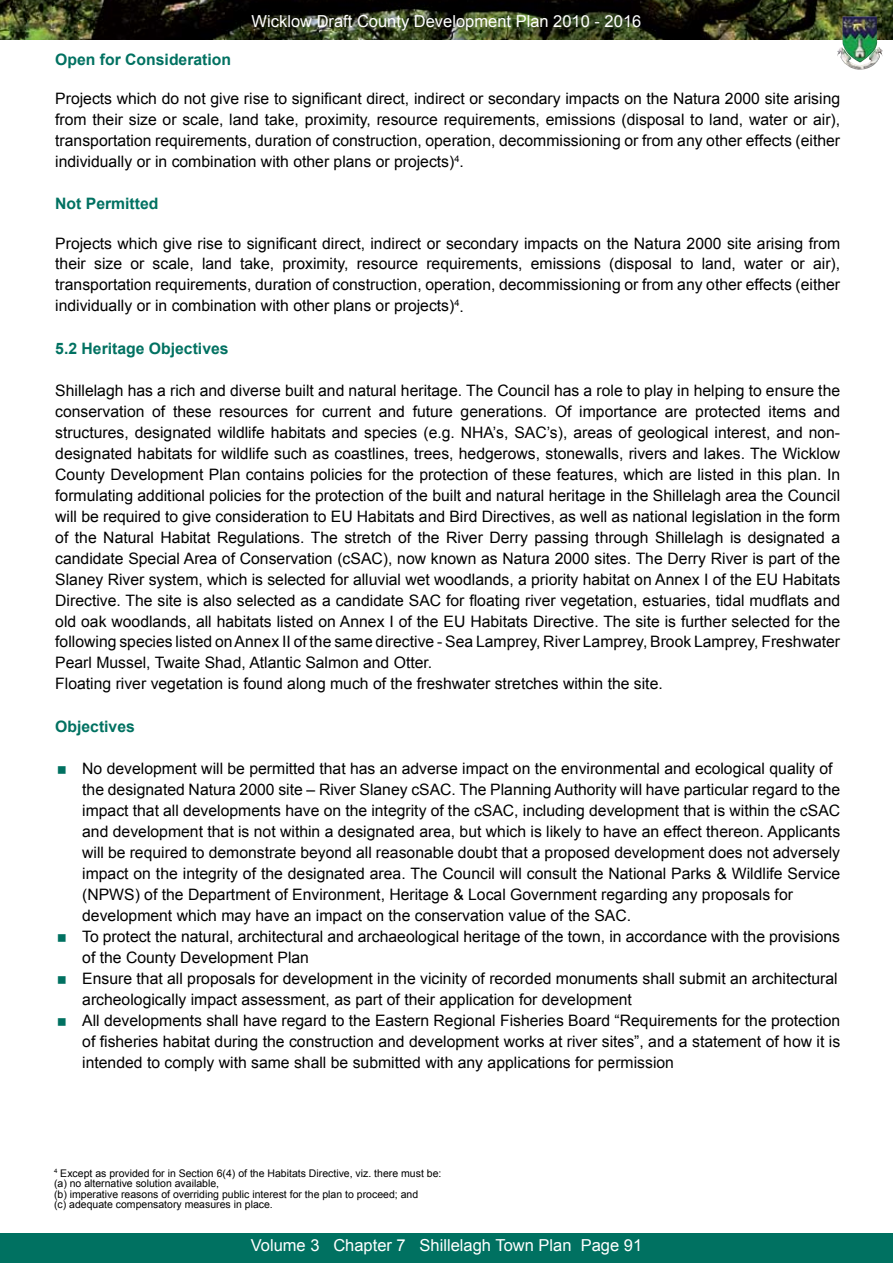
<style>
.page{position:relative;width:893px;height:1263px;background:#fff}
.page>*{position:absolute;margin:0;border:0;box-sizing:border-box;transform-origin:0 0}
.t1{font:16.5px "Arial";color:#fff}
.t2{font:16.5px "Times";color:#fff}
.t3{font:15.75px/21px "Arial";color:#000;text-align:justify}
.t4{font:700 15.75px "Arial";color:#007161}
.t5{font:10.5px/10.5px "Arial";color:#000}
</style>
<div class="page">
<img style="left:0;top:0;width:893px;height:40px">
<img style="left:837px;top:16px;width:46px;height:54px">
<div style="left:0;top:1233px;width:893px;height:30px;background:#007161"></div>
<p class="t1" style="left:252px;top:11px;width:391px">Wicklow Draft County Development Plan 2010 - 2016</p>
<p class="t4" style="left:55px;top:50px;width:177px">Open for Consideration</p>
<p class="t3" style="left:55px;top:89px;width:786px">Projects which do not give rise to significant direct, indirect or secondary impacts on the Natura 2000 site arising from their size or scale, land take, proximity, resource requirements, emissions (disposal to land, water or air), transportation requirements, duration of construction, operation, decommissioning or from any other effects (either individually or in combination with other plans or projects)<sup>4</sup>.</p>
<p class="t4" style="left:55px;top:194px;width:105px">Not Permitted</p>
<p class="t3" style="left:55px;top:233px;width:786px">Projects which give rise to significant direct, indirect or secondary impacts on the Natura 2000 site arising from their size or scale, land take, proximity, resource requirements, emissions (disposal to land, water or air), transportation requirements, duration of construction, operation, decommissioning or from any other effects (either individually or in combination with other plans or projects)<sup>4</sup>.</p>
<p class="t4" style="left:55px;top:338px;width:175px">5.2 Heritage Objectives</p>
<p class="t3" style="left:55px;top:380px;width:786px;text-align:left">Shillelagh has a rich and diverse built and natural heritage. The Council has a role to play in helping to ensure the conservation of these resources for current and future generations. Of importance are protected items and structures, designated wildlife habitats and species (e.g. NHA’s, SAC’s), areas of geological interest, and non&shy;designated habitats for wildlife such as coastlines, trees, hedgerows, stonewalls, rivers and lakes. The Wicklow County Development Plan contains policies for the protection of these features, which are listed in this plan. In formulating additional policies for the protection of the built and natural heritage in the Shillelagh area the Council will be required to give consideration to EU Habitats and Bird Directives, as well as national legislation in the form of the Natural Habitat Regulations. The stretch of the River Derry passing through Shillelagh is designated a candidate Special Area of Conservation (cSAC), now known as Natura 2000 sites. The Derry River is part of the Slaney River system, which is selected for alluvial wet woodlands, a priority habitat on Annex I of the EU Habitats Directive. The site is also selected as a candidate SAC for floating river vegetation, estuaries, tidal mudflats and old oak woodlands, all habitats listed on Annex I of the EU Habitats Directive. The site is further selected for the following species listed on Annex II of the same directive - Sea Lamprey, River Lamprey, Brook Lamprey, Freshwater Pearl Mussel, Twaite Shad, Atlantic Salmon and Otter.<br>Floating river vegetation is found along much of the freshwater stretches within the site.</p>
<p class="t4" style="left:55px;top:716px;width:81px">Objectives</p>
<p class="t3" style="left:82px;top:758px;width:759px;text-align:left">No development will be permitted that has an adverse impact on the environmental and ecological quality of the designated Natura 2000 site – River Slaney cSAC. The Planning Authority will have particular regard to the impact that all developments have on the integrity of the cSAC, including development that is within the cSAC and development that is not within a designated area, but which is likely to have an effect thereon. Applicants will be required to demonstrate beyond all reasonable doubt that a proposed development does not adversely impact on the integrity of the designated area. The Council will consult the National Parks &amp; Wildlife Service (NPWS) of the Department of Environment, Heritage &amp; Local Government regarding any proposals for development which may have an impact on the conservation value of the SAC.<br>To protect the natural, architectural and archaeological heritage of the town, in accordance with the provisions of the County Development Plan<br>Ensure that all proposals for development in the vicinity of recorded monuments shall submit an architectural archeologically impact assessment, as part of their application for development<br>All developments shall have regard to the Eastern Regional Fisheries Board “Requirements for the protection of fisheries habitat during the construction and development works at river sites”, and a statement of how it is intended to comply with same shall be submitted with any applications for permission</p>
<p class="t5" style="left:54px;top:1168px;width:389px"><sup>4</sup> Except as provided for in Section 6(4) of the Habitats Directive, viz. there must be: (a) no alternative solution available,<br>(b) imperative reasons of overriding public interest for the plan to proceed; and<br>(c) adequate compensatory measures in place.</p>
<p class="t1" style="left:251px;top:1234px;width:393px">Volume 3 Chapter 7 Shillelagh Town Plan Page 91</p>
<p class="t2" style="left:424px;top:1229px;width:46px">Pag 1</p>
</div>
